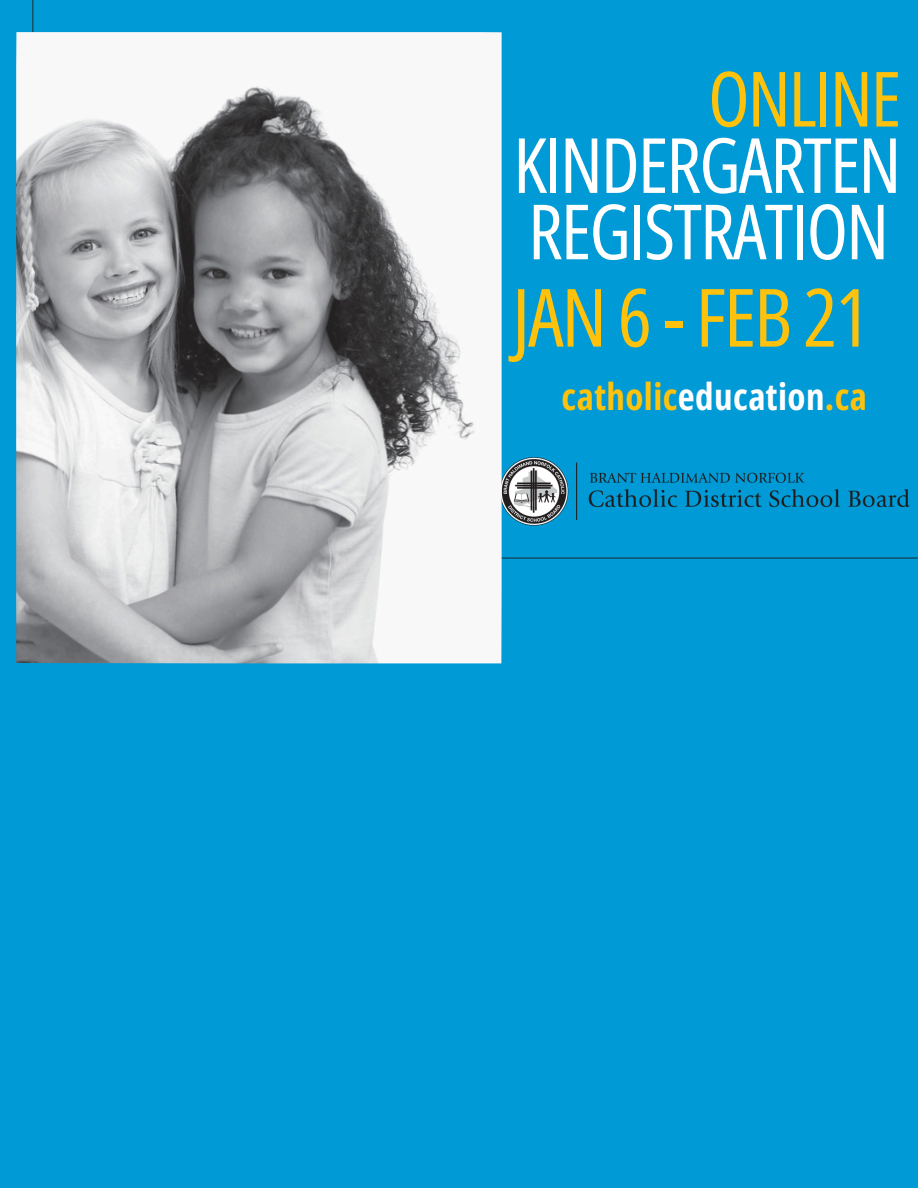
<style>
.page{position:relative;width:918px;height:1188px;background:#009bd6}
.page>*{position:absolute;margin:0;border:0;box-sizing:border-box;transform-origin:0 0}
.t1{font:80.55px "Open Sans Condensed";letter-spacing:-.025em;color:#ffc20c}
.t2{font:76.2px/66.3px "Open Sans Condensed";letter-spacing:-.025em;color:#fff;text-align:justify}
.t3{font:700 37.05px "Open Sans Condensed";letter-spacing:.01em;color:#ffc20c}
.s1{color:#ffc20c}
.s2{color:#fff}
</style>
<div class="page">
<img style="left:32px;top:0;width:886px;height:559px">
<img style="left:16px;top:32px;width:486px;height:631px">
<img style="left:562px;top:448px;width:356px;height:86px">
<p class="t2" style="left:513px;top:64px;width:389px;text-indent:195px"><span class="s1">ONLINE </span>KINDERGARTEN REGISTRATION</p>
<p class="t1" style="left:512px;top:261px;width:359px">JAN 6 - FEB 21</p>
<p class="t3" style="left:562px;top:370px;width:307px">catholic<span class="s2">education</span>.ca</p>
</div>
